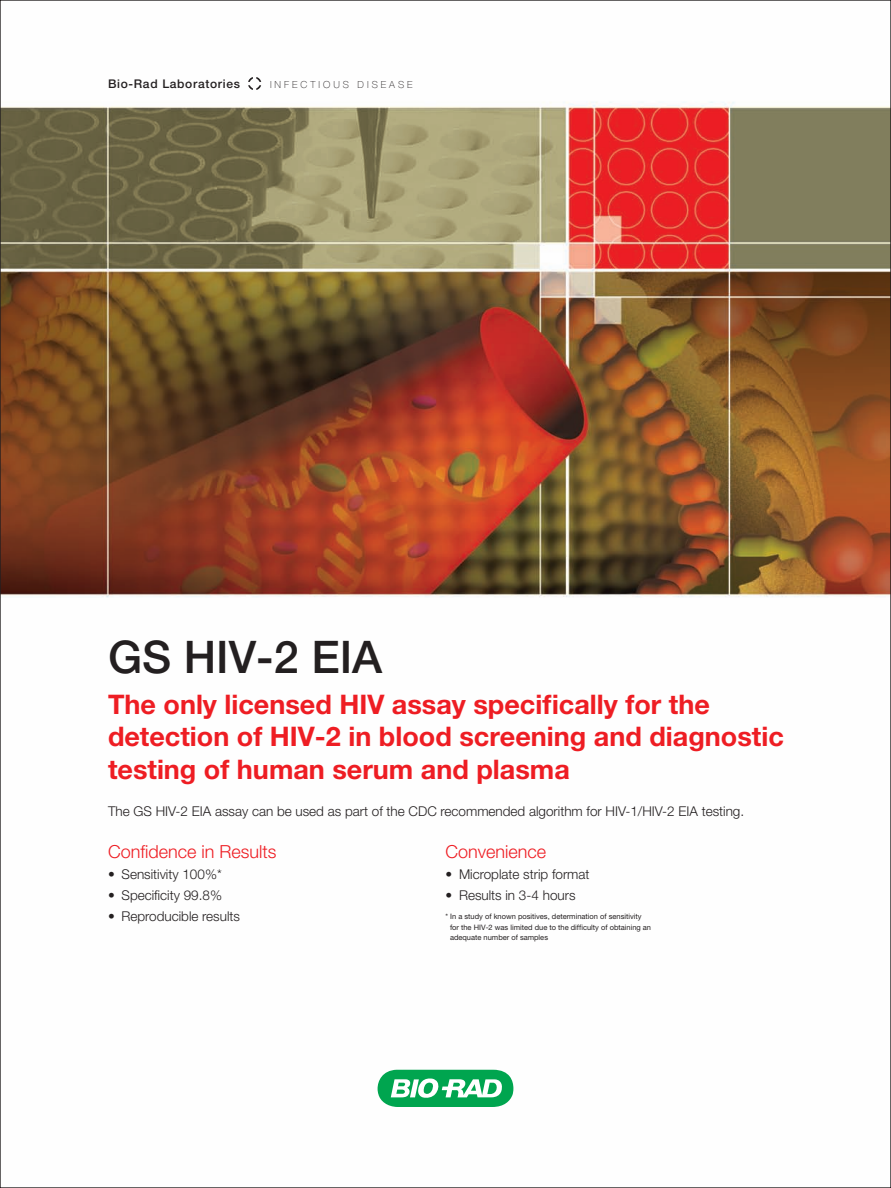
<style>
.page{position:relative;width:891px;height:1188px;background:#fff}
.page>*{position:absolute;margin:0;border:0;box-sizing:border-box;transform-origin:0 0}
.t1{font:500 45px "Helvetica Neue";color:#231f20}
.t2{font:700 27px/32.4px "Helvetica Neue";color:#ee1d23}
.t3{font:300 18px "Helvetica Neue";color:#ee1d23}
.t4{font:300 13.5px "Helvetica Neue";color:#231f20}
.t5{font:500 12px "Helvetica Neue";letter-spacing:.055em;color:#231f20}
.t6{font:100 9.75px "Helvetica Neue";letter-spacing:.305em;color:#231f20}
.t7{font:7.5px/10.5px "Helvetica Neue";color:#231f20}
</style>
<div class="page">
<img style="left:2px;top:81px;width:887px;height:1012px">
<svg style="left:378px;top:1070px;width:135px;height:37px"></svg>
<svg style="left:248px;top:77px;width:13px;height:13px"></svg>
<p class="t5" style="left:108px;top:76px;width:133px">Bio-Rad Laboratories</p>
<p class="t6" style="left:270px;top:79px;width:144px">INFECTIOUS DISEASE</p>
<h1 class="t1" style="left:108px;top:630px;width:276px">GS HIV-2 EIA</h1>
<h2 class="t2" style="left:108px;top:687px;width:677px">The only licensed HIV assay specifically for the detection of HIV-2 in blood screening and diagnostic testing of human serum and plasma</h2>
<p class="t4" style="left:108px;top:803px;width:638px">The GS HIV-2 EIA assay can be used as part of the CDC recommended algorithm for HIV-1/HIV-2 EIA testing.</p>
<h3 class="t3" style="left:108px;top:841px;width:170px">Confidence in Results</h3>
<p class="t4" style="left:108px;top:866px;width:115px">• Sensitivity 100%*</p>
<p class="t4" style="left:108px;top:887px;width:116px">• Specificity 99.8%</p>
<p class="t4" style="left:108px;top:908px;width:134px">• Reproducible results</p>
<h3 class="t3" style="left:446px;top:841px;width:102px">Convenience</h3>
<p class="t4" style="left:446px;top:866px;width:146px">• Microplate strip format</p>
<p class="t4" style="left:446px;top:887px;width:132px">• Results in 3-4 hours</p>
<p class="t7" style="left:450px;top:911px;width:203px;text-indent:-4px">* In a study of known positives, determination of sensitivity for the HIV-2 was limited due to the difficulty of obtaining an adequate number of samples</p>
</div>
